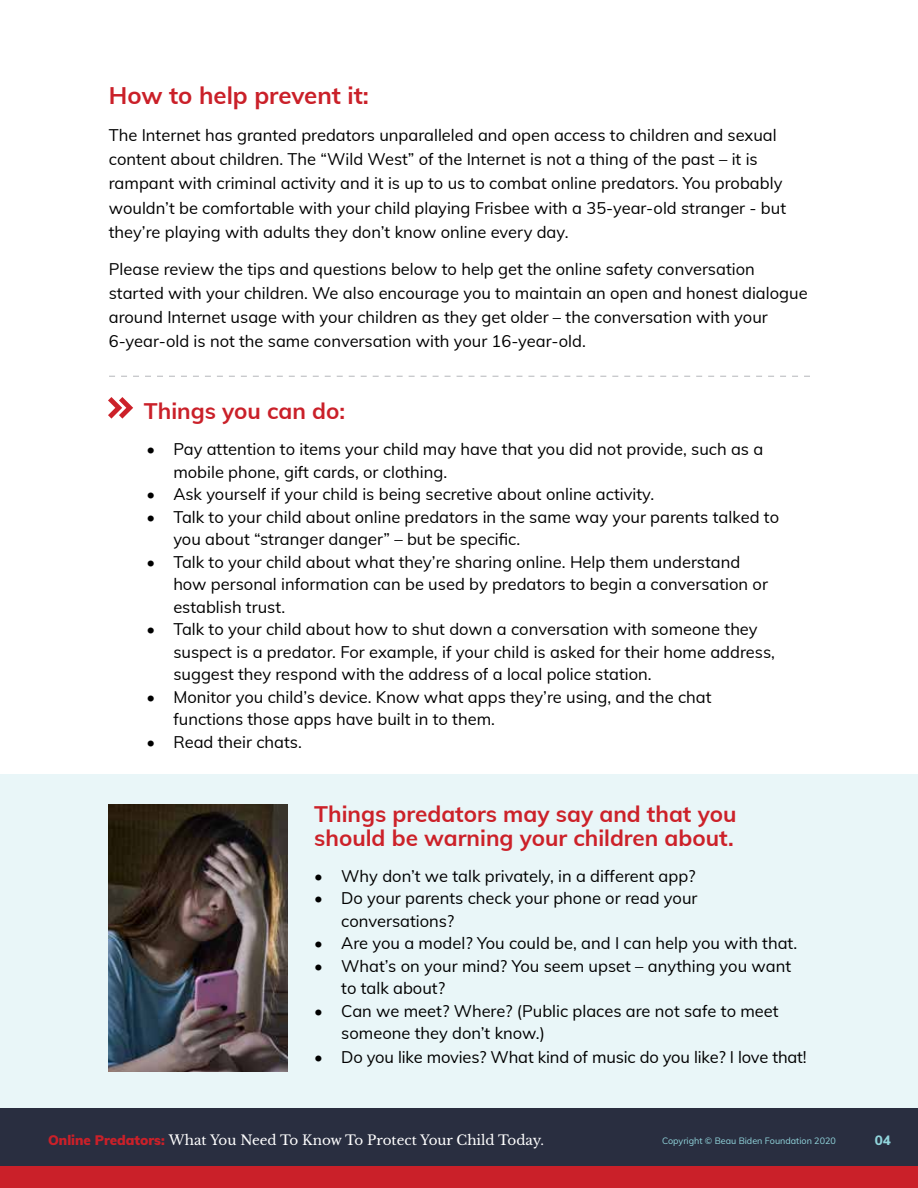
<style>
.page{position:relative;width:918px;height:1188px;background:#fff}
.page>*{position:absolute;margin:0;border:0;box-sizing:border-box;transform-origin:0 0}
.t1{font:700 24px "Muli";color:#ca2029}
.t2{font:700 22.5px/24px "Muli";color:#cc2129}
.t3{font:700 22.5px "Muli";color:#ca2029}
.t4{font:16.5px/22.5px "Muli";color:#000}
.t5{font:13.5px "Libre Baskerville";color:#fff}
.t6{font:800 13.5px "Muli";color:#91d5dc}
.t7{font:9px "Muli";color:#91d5dc}
.s1{font-family:"Muli";font-weight:900;color:#ca2029}
</style>
<div class="page">
<div style="left:0;top:774px;width:918px;height:335px;background:#e9f6f8"></div>
<div style="left:0;top:1108px;width:918px;height:80px;background:#292e40"></div>
<div style="left:0;top:1166px;width:918px;height:22px;background:#ca2029"></div>
<svg style="left:109px;top:376px;width:701px;height:1px"></svg>
<img style="left:108px;top:805px;width:179px;height:267px">
<svg style="left:108px;top:397px;width:25px;height:22px"></svg>
<h1 class="t1" style="left:109px;top:78px;width:262px">How to help prevent it:</h1>
<p class="t4" style="left:109px;top:123px;width:679px;line-height:24px">The Internet has granted predators unparalleled and open access to children and sexual content about children. The “Wild West” of the Internet is not a thing of the past – it is rampant with criminal activity and it is up to us to combat online predators. You probably wouldn’t be comfortable with your child playing Frisbee with a 35-year-old stranger - but they’re playing with adults they don’t know online every day.</p>
<p class="t4" style="left:109px;top:256px;width:700px;line-height:24px">Please review the tips and questions below to help get the online safety conversation started with your children. We also encourage you to maintain an open and honest dialogue around Internet usage with your children as they get older – the conversation with your 6-year-old is not the same conversation with your 16-year-old.</p>
<h2 class="t3" style="left:144px;top:394px;width:203px">Things you can do:</h2>
<p class="t4" style="left:173px;top:437px;width:591px;text-indent:-27px">• Pay attention to items your child may have that you did not provide, such as a mobile phone, gift cards, or clothing.</p>
<p class="t4" style="left:146px;top:482px;width:509px">• Ask yourself if your child is being secretive about online activity.</p>
<p class="t4" style="left:173px;top:505px;width:607px;text-indent:-27px">• Talk to your child about online predators in the same way your parents talked to you about “stranger danger” – but be specific.</p>
<p class="t4" style="left:173px;top:550px;width:596px;text-indent:-27px">• Talk to your child about what they’re sharing online. Help them understand how personal information can be used by predators to begin a conversation or establish trust.</p>
<p class="t4" style="left:173px;top:617px;width:603px;text-indent:-27px">• Talk to your child about how to shut down a conversation with someone they suspect is a predator. For example, if your child is asked for their home address, suggest they respond with the address of a local police station.</p>
<p class="t4" style="left:173px;top:685px;width:540px;text-indent:-27px">• Monitor you child’s device. Know what apps they’re using, and the chat functions those apps have built in to them.</p>
<p class="t4" style="left:146px;top:730px;width:157px">• Read their chats.</p>
<h2 class="t2" style="left:314px;top:801px;width:424px">Things predators may say and that you should be warning your children about.</h2>
<p class="t4" style="left:314px;top:864px;width:383px">• Why don’t we talk privately, in a different app?</p>
<p class="t4" style="left:341px;top:886px;width:358px;text-indent:-27px">• Do your parents check your phone or read your conversations?</p>
<p class="t4" style="left:314px;top:931px;width:485px">• Are you a model? You could be, and I can help you with that.</p>
<p class="t4" style="left:341px;top:954px;width:451px;text-indent:-27px">• What’s on your mind? You seem upset – anything you want to talk about?</p>
<p class="t4" style="left:341px;top:999px;width:439px;text-indent:-27px">• Can we meet? Where? (Public places are not safe to meet someone they don’t know.)</p>
<p class="t4" style="left:314px;top:1045px;width:494px">• Do you like movies? What kind of music do you like? I love that!</p>
<p class="t5" style="left:48px;top:1132px;width:498px"><span class="s1">Online Predators:</span> What You Need To Know To Protect Your Child Today.</p>
<p class="t7" style="left:662px;top:1134px;width:175px">Copyright © Beau Biden Foundation 2020</p>
<p class="t6" style="left:875px;top:1130px;width:18px">04</p>
</div>
